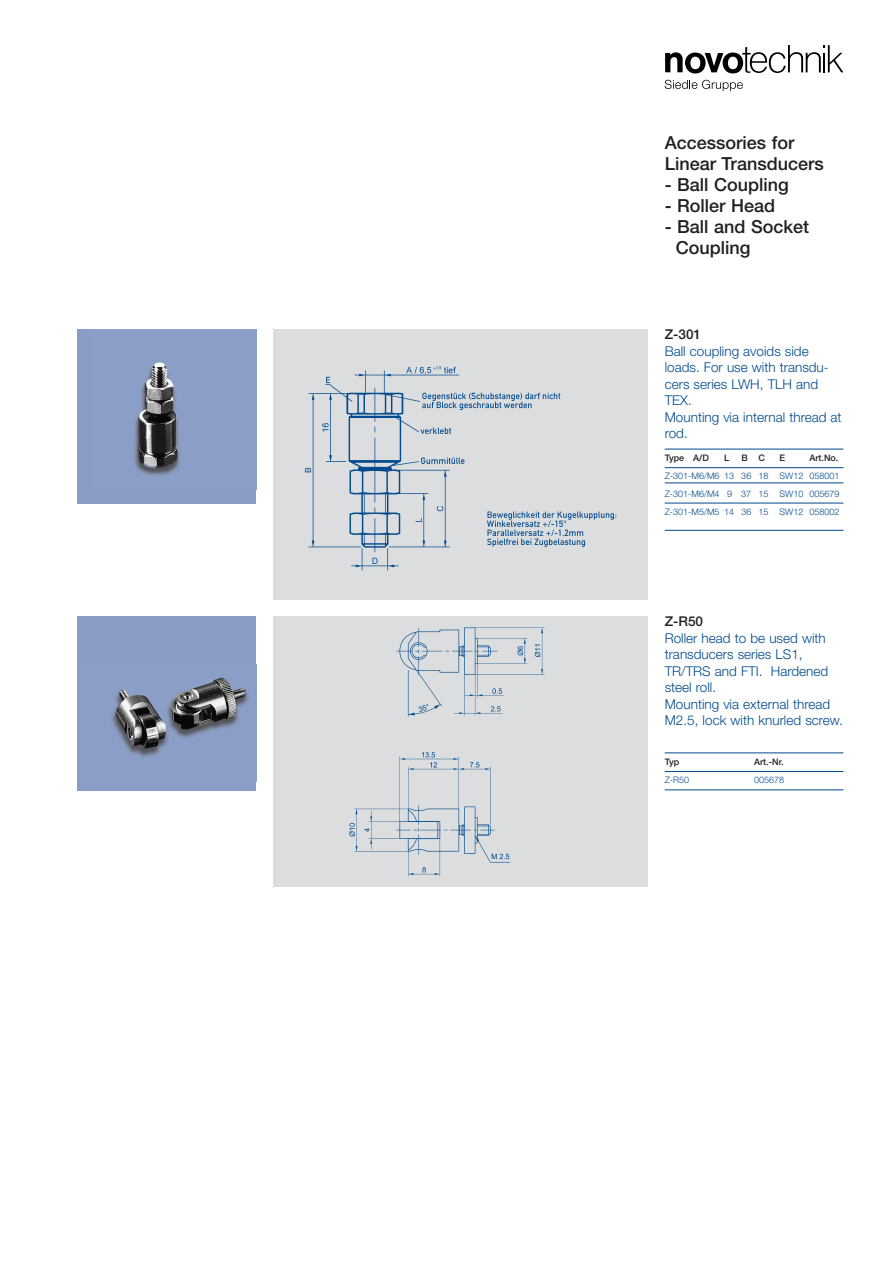
<style>
.page{position:relative;width:886px;height:1263px;background:#fff}
.page>*{position:absolute;margin:0;border:0;box-sizing:border-box;transform-origin:0 0}
.t1{font:500 18px/21px "Helvetica Neue";color:#231f20}
.t2{font:300 13.5px/16.5px "Helvetica Neue";color:#004a8d}
.t3{font:500 13.5px "Helvetica Neue";color:#231f20}
.t4{font:300 9px "Helvetica Neue";color:#004a8d}
.t5{font:500 9px "Helvetica Neue";color:#231f20}
</style>
<div class="page">
<div style="left:77px;top:330px;width:179px;height:174px;background:#8a9dc7"></div>
<svg style="left:665px;top:45px;width:178px;height:29px"></svg>
<svg style="left:664px;top:80px;width:78px;height:11px"></svg>
<img style="left:134px;top:418px;width:46px;height:58px">
<img style="left:137px;top:362px;width:41px;height:104px">
<div style="left:77px;top:617px;width:179px;height:174px;background:#8a9dc7"></div>
<img style="left:112px;top:677px;width:137px;height:80px">
<img style="left:115px;top:678px;width:129px;height:71px">
<img style="left:273px;top:330px;width:372px;height:270px">
<hr style="left:664px;top:467px;width:179px;height:1px;background:#004a8d">
<hr style="left:664px;top:449px;width:179px;height:1px;background:#004a8d">
<hr style="left:664px;top:503px;width:179px;height:1px;background:#004a8d">
<div style="left:273px;top:617px;width:374px;height:270px;background:#dcdddf"></div>
<hr style="left:664px;top:771px;width:179px;height:1px;background:#004a8d">
<hr style="left:664px;top:790px;width:179px;height:1px;background:#004a8d">
<hr style="left:664px;top:753px;width:179px;height:1px;background:#004a8d">
<div style="left:501px;top:759px;width:38px;height:35px;background:#dcdddf"></div>
<hr style="left:664px;top:530px;width:179px;height:1px;background:#004a8d">
<hr style="left:664px;top:483px;width:179px;height:1px;background:#004a8d">
<div style="left:543px;top:848px;width:42px;height:39px;background:#dcdddf"></div>
<h1 class="t1" style="left:664px;top:134px;width:160px">Accessories for<br>Linear Transducers</h1>
<h1 class="t1" style="left:664px;top:176px;width:126px">- Ball Coupling</h1>
<h1 class="t1" style="left:664px;top:197px;width:112px">- Roller Head</h1>
<h1 class="t1" style="left:675px;top:218px;width:135px;text-indent:-11px">- Ball and Socket<br>Coupling</h1>
<p class="t3" style="left:664px;top:330px;width:38px">Z-301</p>
<p class="t2" style="left:664px;top:344px;width:178px">Ball coupling avoids side loads. For use with transdu&shy;cers series LWH, TLH and<br>TEX.<br>Mounting via internal thread at rod.</p>
<p class="t5" style="left:664px;top:455px;width:46px">Type A/D</p>
<p class="t5" style="left:724px;top:455px;width:7px">L</p>
<p class="t5" style="left:741px;top:455px;width:25px">B C</p>
<p class="t5" style="left:779px;top:455px;width:7px">E</p>
<p class="t5" style="left:809px;top:455px;width:31px">Art.No.</p>
<p class="t4" style="left:664px;top:473px;width:105px">Z-301-M6/M6 13 36 18</p>
<p class="t4" style="left:779px;top:473px;width:61px">SW12 058001</p>
<p class="t4" style="left:664px;top:491px;width:105px">Z-301-M6/M4 9 37 15</p>
<p class="t4" style="left:779px;top:491px;width:61px">SW10 005679</p>
<p class="t4" style="left:664px;top:509px;width:105px">Z-301-M5/M5 14 36 15</p>
<p class="t4" style="left:779px;top:509px;width:61px">SW12 058002</p>
<p class="t3" style="left:664px;top:617px;width:40px">Z-R50</p>
<p class="t2" style="left:664px;top:631px;width:180px">Roller head to be used with transducers series LS1,<br>TR/TRS and FTI. Hardened steel roll.<br>Mounting via external thread<br>M2.5, lock with knurled screw.</p>
<p class="t5" style="left:664px;top:759px;width:16px">Typ</p>
<p class="t5" style="left:754px;top:759px;width:31px">Art.-Nr.</p>
<p class="t4" style="left:664px;top:777px;width:26px">Z-R50</p>
<p class="t4" style="left:754px;top:777px;width:32px">005678</p>
</div>
